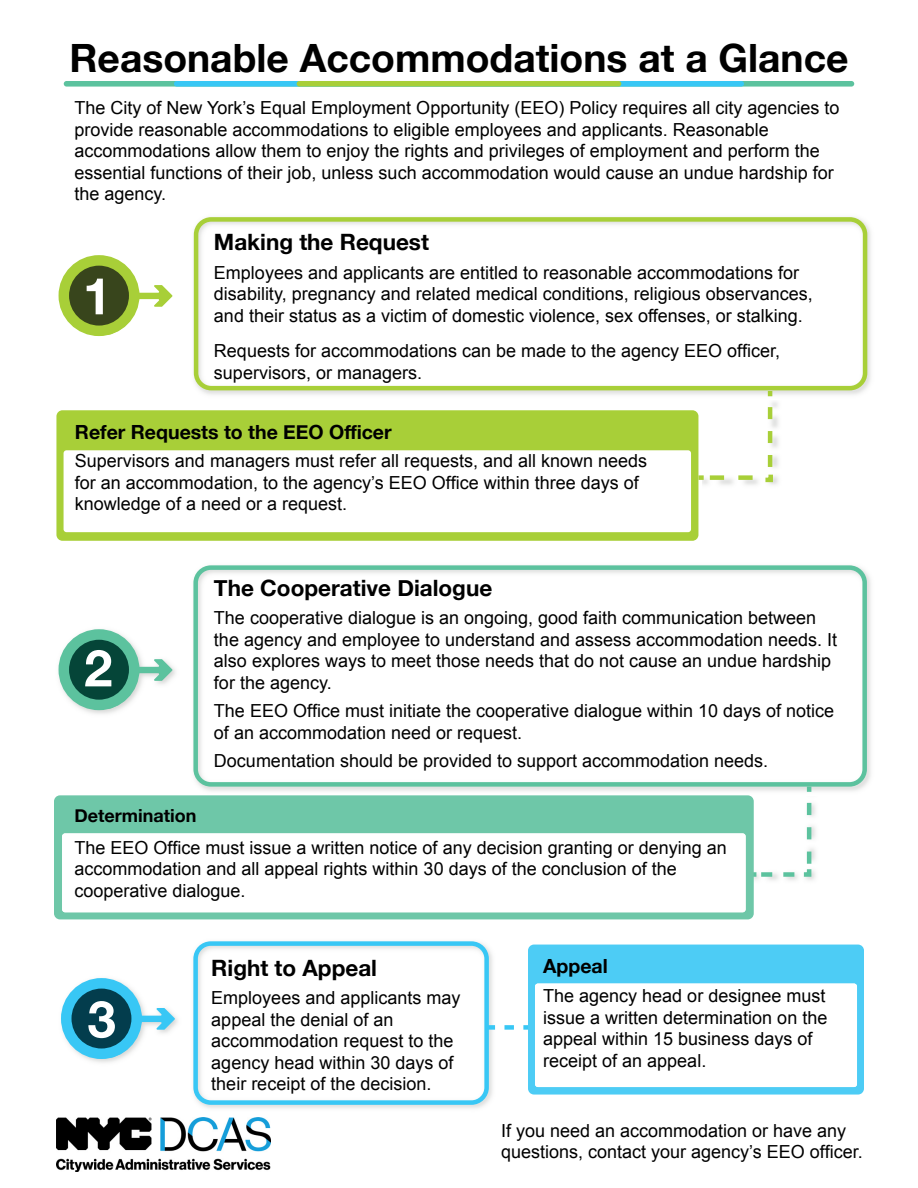
<style>
.page{position:relative;width:918px;height:1188px;background:#fff}
.page>*{position:absolute;margin:0;border:0;box-sizing:border-box;transform-origin:0 0}
.t1{font:700 51px "Helvetica Neue";color:#fff}
.t2{font:700 39px "Helvetica Neue";color:#000}
.t3{font:700 22.5px "Helvetica Neue";color:#000}
.t4{font:700 19.5px "Helvetica Neue";color:#000}
.t5{font:18px "Arial";color:#000}
.t6{font:700 18px "Helvetica Neue";color:#000}
</style>
<div class="page">
<div style="left:64px;top:81px;width:790px;height:6px;background:#5cc29e;border-radius:3px"></div>
<div style="left:174px;top:81px;width:570px;height:6px;background:#38c7f5;border-radius:3px"></div>
<div style="left:297px;top:81px;width:324px;height:6px;background:#a8cf38;border-radius:3px"></div>
<svg style="left:62px;top:262px;width:69px;height:68px;background:#47571f"></svg>
<div style="left:59px;top:255px;width:80px;height:81px;border:10px solid #a8cf38;border-radius:50%"></div>
<svg style="left:102px;top:256px;width:71px;height:79px"></svg>
<img style="left:193px;top:218px;width:678px;height:179px">
<div style="left:194px;top:217px;width:673px;height:173px;border:4px solid #a8cf38;border-radius:15px"></div>
<svg style="left:765px;top:407px;width:10px;height:77px"></svg>
<svg style="left:710px;top:475px;width:43px;height:5px"></svg>
<svg style="left:768px;top:391px;width:4px;height:5px"></svg>
<svg style="left:698px;top:475px;width:6px;height:5px"></svg>
<div style="left:56px;top:410px;width:642px;height:131px;background:#a8cf38;border-radius:6px"></div>
<div style="left:64px;top:450px;width:627px;height:82px;background:#fff;border-radius:3px"></div>
<img style="left:58px;top:629px;width:118px;height:85px">
<div style="left:65px;top:635px;width:68px;height:69px;background:#054538;border-radius:50%"></div>
<div style="left:59px;top:629px;width:80px;height:81px;border:10px solid #5cc29e;border-radius:50%"></div>
<svg style="left:102px;top:630px;width:71px;height:79px"></svg>
<img style="left:754px;top:802px;width:62px;height:79px">
<img style="left:198px;top:570px;width:673px;height:222px">
<div style="left:193px;top:565px;width:674px;height:222px;border:4px solid #5cc29e;border-radius:15px"></div>
<svg style="left:807px;top:787px;width:4px;height:5px"></svg>
<svg style="left:754px;top:803px;width:60px;height:76px"></svg>
<div style="left:54px;top:795px;width:700px;height:124px;background:#6ec7a8"></div>
<div style="left:62px;top:833px;width:684px;height:79px;background:#fff;border-radius:3px"></div>
<img style="left:61px;top:978px;width:117px;height:85px">
<div style="left:67px;top:984px;width:69px;height:69px;background:#033d4d;border-radius:50%"></div>
<div style="left:61px;top:978px;width:81px;height:81px;border:10px solid #38c7f5;border-radius:50%"></div>
<svg style="left:105px;top:979px;width:70px;height:79px"></svg>
<img style="left:198px;top:946px;width:295px;height:163px">
<div style="left:193px;top:941px;width:296px;height:164px;border:4px solid #38c7f5;border-radius:15px"></div>
<svg style="left:486px;top:1025px;width:42px;height:5px"></svg>
<div style="left:528px;top:945px;width:336px;height:150px;background:#4dccf5"></div>
<div style="left:535px;top:984px;width:322px;height:103px;background:#fff;border-radius:3px"></div>
<img style="left:56px;top:1118px;width:214px;height:53px">
<p class="t2" style="left:69px;top:27px;width:781px">Reasonable Accommodations at a Glance</p>
<p class="t5" style="left:75px;top:96px;width:766px">The City of New York’s Equal Employment Opportunity (EEO) Policy requires all city agencies to</p>
<p class="t5" style="left:75px;top:118px;width:696px">provide reasonable accommodations to eligible employees and applicants. Reasonable</p>
<p class="t5" style="left:75px;top:139px;width:747px">accommodations allow them to enjoy the rights and privileges of employment and perform the</p>
<p class="t5" style="left:75px;top:161px;width:761px">essential functions of their job, unless such accommodation would cause an undue hardship for</p>
<p class="t5" style="left:75px;top:182px;width:93px">the agency.</p>
<p class="t1" style="left:83px;top:256px;width:30px">1</p>
<p class="t3" style="left:214px;top:225px;width:216px">Making the Request</p>
<p class="t5" style="left:214px;top:261px;width:587px">Employees and applicants are entitled to reasonable accommodations for</p>
<p class="t5" style="left:214px;top:282px;width:600px">disability, pregnancy and related medical conditions, religious observances,</p>
<p class="t5" style="left:214px;top:304px;width:590px">and their status as a victim of domestic violence, sex offenses, or stalking.</p>
<p class="t5" style="left:214px;top:339px;width:568px">Requests for accommodations can be made to the agency EEO officer,</p>
<p class="t5" style="left:214px;top:360px;width:210px">supervisors, or managers.</p>
<p class="t4" style="left:75px;top:417px;width:318px">Refer Requests to the EEO Officer</p>
<p class="t5" style="left:75px;top:449px;width:574px">Supervisors and managers must refer all requests, and all known needs</p>
<p class="t5" style="left:75px;top:471px;width:565px">for an accommodation, to the agency’s EEO Office within three days of</p>
<p class="t5" style="left:75px;top:492px;width:274px">knowledge of a need or a request.</p>
<p class="t1" style="left:84px;top:628px;width:30px">2</p>
<p class="t3" style="left:214px;top:570px;width:280px">The Cooperative Dialogue</p>
<p class="t5" style="left:214px;top:606px;width:604px">The cooperative dialogue is an ongoing, good faith communication between</p>
<p class="t5" style="left:214px;top:628px;width:625px">the agency and employee to understand and assess accommodation needs. It</p>
<p class="t5" style="left:214px;top:649px;width:619px">also explores ways to meet those needs that do not cause an undue hardship</p>
<p class="t5" style="left:214px;top:671px;width:119px">for the agency.</p>
<p class="t5" style="left:214px;top:699px;width:622px">The EEO Office must initiate the cooperative dialogue within 10 days of notice</p>
<p class="t5" style="left:214px;top:721px;width:310px">of an accommodation need or request.</p>
<p class="t5" style="left:214px;top:749px;width:556px">Documentation should be provided to support accommodation needs.</p>
<p class="t6" style="left:75px;top:801px;width:123px">Determination</p>
<p class="t5" style="left:75px;top:836px;width:654px">The EEO Office must issue a written notice of any decision granting or denying an</p>
<p class="t5" style="left:75px;top:857px;width:604px">accommodation and all appeal rights within 30 days of the conclusion of the</p>
<p class="t5" style="left:75px;top:879px;width:173px">cooperative dialogue.</p>
<p class="t1" style="left:87px;top:979px;width:30px">3</p>
<p class="t3" style="left:211px;top:950px;width:167px">Right to Appeal</p>
<p class="t5" style="left:211px;top:986px;width:251px">Employees and applicants may</p>
<p class="t5" style="left:211px;top:1007px;width:184px">appeal the denial of an</p>
<p class="t5" style="left:211px;top:1029px;width:244px">accommodation request to the</p>
<p class="t5" style="left:211px;top:1051px;width:244px">agency head within 30 days of</p>
<p class="t5" style="left:211px;top:1072px;width:222px">their receipt of the decision.</p>
<p class="t4" style="left:543px;top:950px;width:66px">Appeal</p>
<p class="t5" style="left:543px;top:984px;width:284px">The agency head or designee must</p>
<p class="t5" style="left:543px;top:1006px;width:286px">issue a written determination on the</p>
<p class="t5" style="left:543px;top:1027px;width:271px">appeal within 15 business days of</p>
<p class="t5" style="left:543px;top:1049px;width:165px">receipt of an appeal.</p>
<p class="t5" style="left:501px;top:1119px;width:347px">If you need an accommodation or have any</p>
<p class="t5" style="left:501px;top:1140px;width:363px">questions, contact your agency’s EEO officer.</p>
</div>
